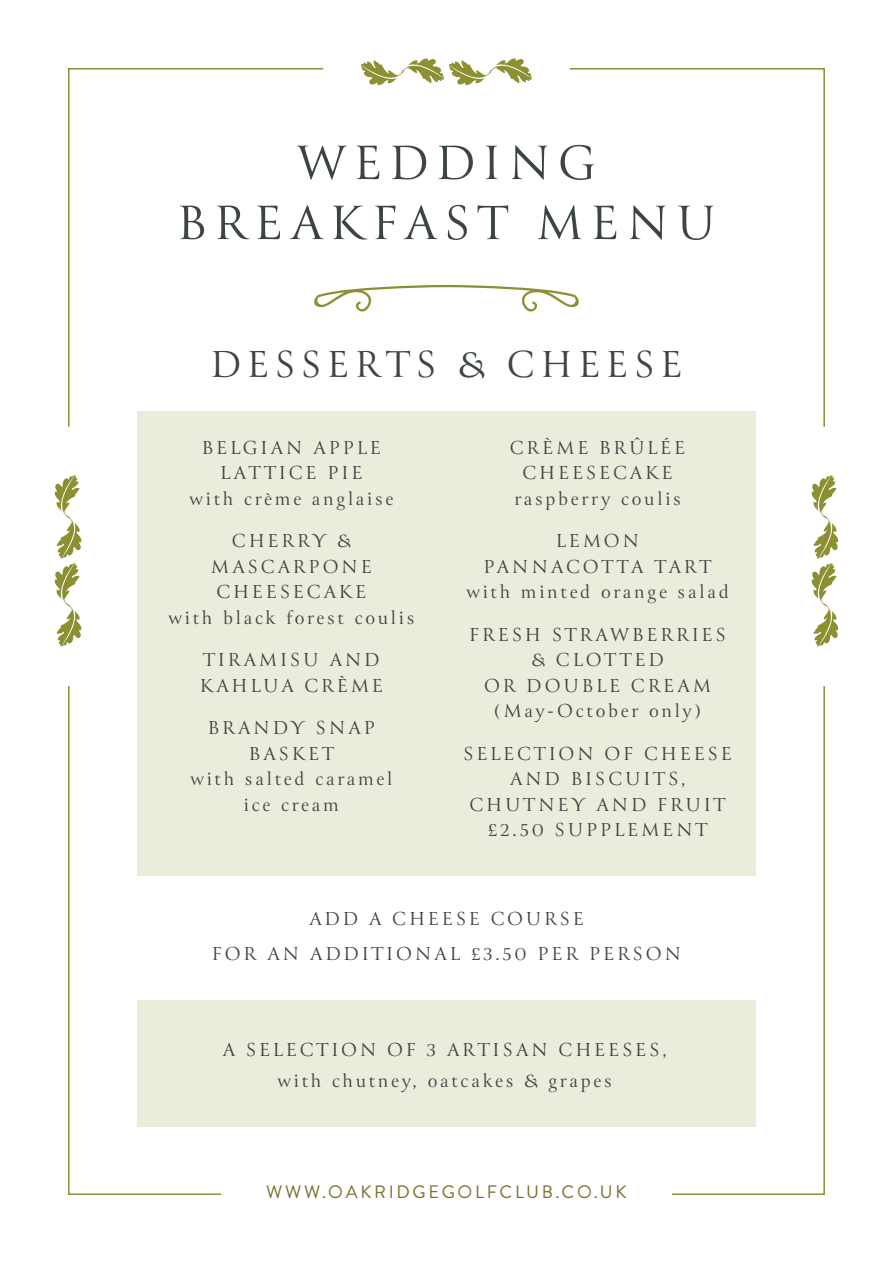
<style>
.page{position:relative;width:893px;height:1263px;background:#fff}
.page>*{position:absolute;margin:0;border:0;box-sizing:border-box;transform-origin:0 0}
.t1{font:54px "Canto";letter-spacing:.13em;color:#3d4543}
.t2{font:42px "Canto";letter-spacing:.13em;color:#3d4543}
.t3{font:21px/25.5px "Canto";letter-spacing:.13em;color:#3d4543;text-align:center}
.t4{font:18px "Brandon Grotesque";letter-spacing:.15em;color:#77702d}
</style>
<div class="page">
<svg style="left:68px;top:68px;width:257px;height:359px"></svg>
<svg style="left:68px;top:686px;width:155px;height:509px"></svg>
<svg style="left:568px;top:68px;width:257px;height:360px"></svg>
<svg style="left:670px;top:684px;width:155px;height:511px"></svg>
<svg style="left:361px;top:58px;width:171px;height:27px"></svg>
<svg style="left:811px;top:475px;width:27px;height:171px"></svg>
<svg style="left:55px;top:475px;width:27px;height:171px"></svg>
<svg style="left:312px;top:285px;width:269px;height:28px"></svg>
<div style="left:137px;top:412px;width:618px;height:464px;background:#ececdd"></div>
<div style="left:137px;top:1001px;width:618px;height:126px;background:#ececdd"></div>
<p class="t1" style="left:297px;top:129px;width:300px">WEDDING</p>
<p class="t1" style="left:177px;top:189px;width:540px">BREAKFAST MENU</p>
<p class="t2" style="left:210px;top:338px;width:473px">DESSERTS &amp; CHEESE</p>
<p class="t3" style="left:189px;top:436px;width:205px">BELGIAN APPLE<br>LATTICE PIE<br>with crème anglaise</p>
<p class="t3" style="left:168px;top:530px;width:247px">CHERRY &amp;<br>MASCARPONE<br>CHEESECAKE<br>with black forest coulis</p>
<p class="t3" style="left:200px;top:649px;width:185px;text-align:left">TIRAMISU AND<br>KAHLUA CRÈME</p>
<p class="t3" style="left:190px;top:717px;width:204px">BRANDY SNAP<br>BASKET<br>with salted caramel ice cream</p>
<p class="t3" style="left:510px;top:436px;width:177px">CRÈME BRÛLÉE<br>CHEESECAKE raspberry coulis</p>
<p class="t3" style="left:466px;top:530px;width:264px">LEMON<br>PANNACOTTA TART with minted orange salad</p>
<p class="t3" style="left:469px;top:623px;width:258px">FRESH STRAWBERRIES &amp; CLOTTED<br>OR DOUBLE CREAM (May-October only)</p>
<p class="t3" style="left:463px;top:742px;width:270px">SELECTION OF CHEESE<br>AND BISCUITS,<br>CHUTNEY AND FRUIT £2.50 SUPPLEMENT</p>
<p class="t3" style="left:309px;top:908px;width:276px">ADD A CHEESE COURSE</p>
<p class="t3" style="left:212px;top:942px;width:471px">FOR AN ADDITIONAL £3.50 PER PERSON</p>
<p class="t3" style="left:222px;top:1035px;width:446px;line-height:31.5px">A SELECTION OF 3 ARTISAN CHEESES, with chutney, oatcakes &amp; grapes</p>
<p class="t4" style="left:266px;top:1180px;width:362px">WWW.OAKRIDGEGOLFCLUB.CO.UK</p>
</div>
